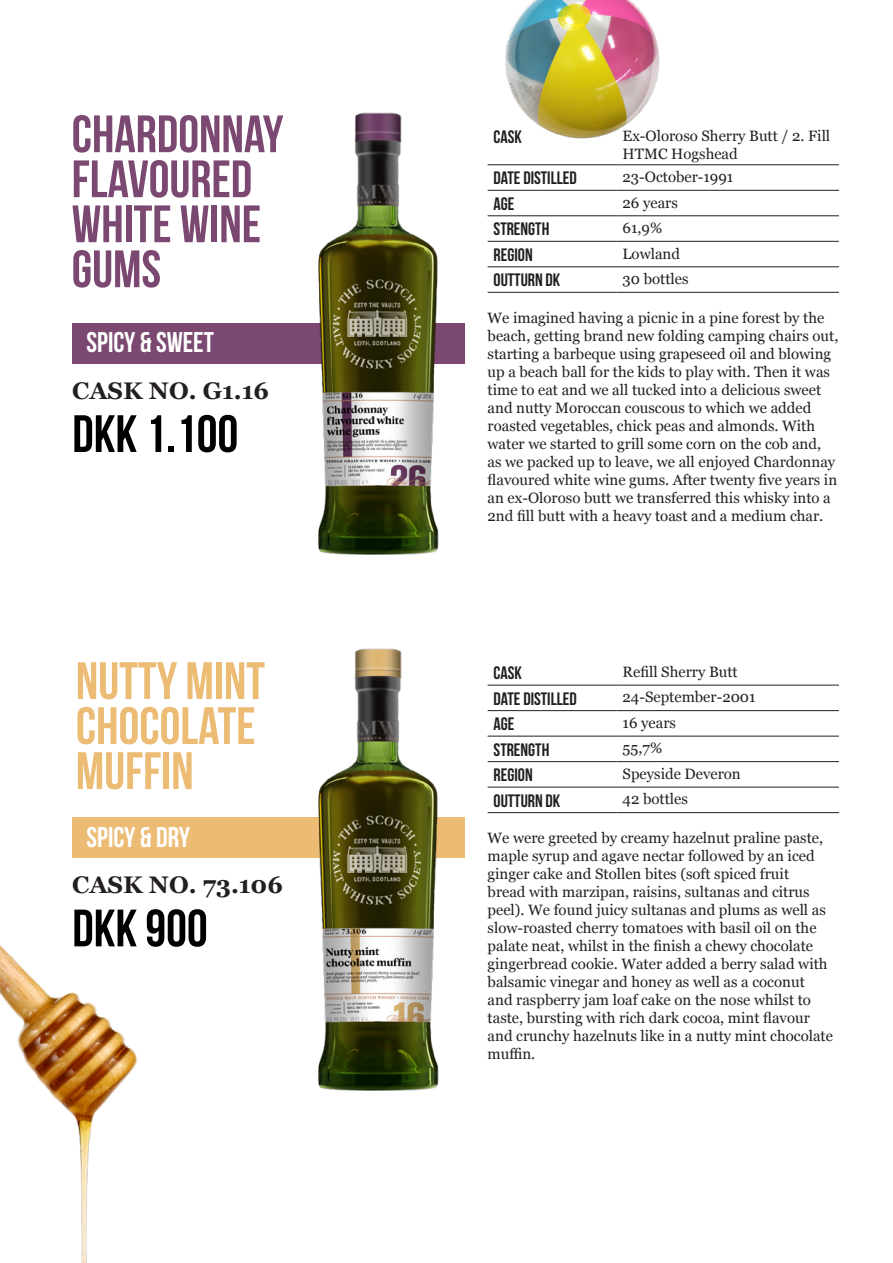
<style>
.page{position:relative;width:893px;height:1263px;background:#fff}
.page>*{position:absolute;margin:0;border:0;box-sizing:border-box;transform-origin:0 0}
.t1{font:700 52.5px/45px "Bebas Neue";color:#7a4871}
.t2{font:700 52.5px/45px "Bebas Neue";color:#ecbb74}
.t3{font:700 52.5px "Bebas Neue";color:#000001}
.t4{font:700 28.5px "Bebas Neue";color:#fff}
.t5{font:700 24px "Georgia";color:#231f20}
.t6{font:700 18px "Bebas Neue";color:#231f20}
.t7{font:15px/18px "Georgia";color:#231f20}
</style>
<div class="page">
<div style="left:72px;top:323px;width:393px;height:41px;background:#7a4871"></div>
<div style="left:72px;top:817px;width:393px;height:41px;background:#ecbb74"></div>
<img style="left:318px;top:112px;width:121px;height:443px">
<img style="left:318px;top:648px;width:121px;height:443px">
<hr style="left:488px;top:164px;width:129px;height:1px;background:#231f20">
<hr style="left:617px;top:164px;width:222px;height:1px;background:#231f20">
<hr style="left:488px;top:190px;width:129px;height:1px;background:#231f20">
<hr style="left:617px;top:190px;width:222px;height:1px;background:#231f20">
<hr style="left:488px;top:215px;width:129px;height:1px;background:#231f20">
<hr style="left:617px;top:215px;width:222px;height:1px;background:#231f20">
<hr style="left:488px;top:241px;width:129px;height:1px;background:#231f20">
<hr style="left:617px;top:241px;width:222px;height:1px;background:#231f20">
<hr style="left:488px;top:266px;width:129px;height:1px;background:#231f20">
<hr style="left:617px;top:266px;width:222px;height:1px;background:#231f20">
<hr style="left:488px;top:292px;width:129px;height:1px;background:#231f20">
<hr style="left:617px;top:292px;width:222px;height:1px;background:#231f20">
<hr style="left:488px;top:685px;width:129px;height:1px;background:#231f20">
<hr style="left:617px;top:685px;width:222px;height:1px;background:#231f20">
<hr style="left:488px;top:710px;width:129px;height:1px;background:#231f20">
<hr style="left:617px;top:710px;width:222px;height:1px;background:#231f20">
<hr style="left:488px;top:736px;width:129px;height:1px;background:#231f20">
<hr style="left:617px;top:736px;width:222px;height:1px;background:#231f20">
<hr style="left:488px;top:761px;width:129px;height:1px;background:#231f20">
<hr style="left:617px;top:761px;width:222px;height:1px;background:#231f20">
<hr style="left:488px;top:787px;width:129px;height:1px;background:#231f20">
<hr style="left:617px;top:787px;width:222px;height:1px;background:#231f20">
<hr style="left:488px;top:812px;width:129px;height:1px;background:#231f20">
<hr style="left:617px;top:812px;width:222px;height:1px;background:#231f20">
<img style="left:0;top:945px;width:138px;height:318px">
<img style="left:505px;top:0;width:154px;height:139px">
<p class="t1" style="left:72px;top:111px;width:213px">CHARDONNAY<br>FLAVOURED</p>
<p class="t1" style="left:72px;top:201px;width:191px">WHITE WINE</p>
<p class="t1" style="left:72px;top:246px;width:91px">GUMS</p>
<p class="t4" style="left:86px;top:327px;width:129px">SPICY &amp; SWEET</p>
<p class="t5" style="left:72px;top:372px;width:198px">CASK NO. G1.16</p>
<p class="t3" style="left:72px;top:405px;width:167px">DKK 1.100</p>
<p class="t2" style="left:76px;top:658px;width:191px">NUTTY MINT<br>CHOCOLATE<br>MUFFIN</p>
<p class="t4" style="left:86px;top:821px;width:105px">SPICY &amp; DRY</p>
<p class="t5" style="left:72px;top:867px;width:212px">CASK NO. 73.106</p>
<p class="t3" style="left:72px;top:899px;width:137px">DKK 900</p>
<p class="t6" style="left:494px;top:127px;width:30px">CASK</p>
<p class="t7" style="left:623px;top:126px;width:209px">Ex-Oloroso Sherry Butt / 2. Fill<br>HTMC Hogshead</p>
<p class="t6" style="left:494px;top:168px;width:85px">DATE DISTILLED</p>
<p class="t7" style="left:623px;top:167px;width:112px">23-October-1991</p>
<p class="t6" style="left:494px;top:194px;width:22px">AGE</p>
<p class="t7" style="left:623px;top:193px;width:57px">26 years</p>
<p class="t6" style="left:494px;top:219px;width:57px">STRENGTH</p>
<p class="t7" style="left:623px;top:218px;width:41px">61,9%</p>
<p class="t6" style="left:494px;top:245px;width:41px">REGION</p>
<p class="t7" style="left:623px;top:244px;width:59px">Lowland</p>
<p class="t6" style="left:494px;top:270px;width:68px">OUTTURN DK</p>
<p class="t7" style="left:623px;top:269px;width:67px">30 bottles</p>
<p class="t7" style="left:488px;top:308px;width:352px">We imagined having a picnic in a pine forest by the beach, getting brand new folding camping chairs out, starting a barbeque using grapeseed oil and blowing up a beach ball for the kids to play with. Then it was time to eat and we all tucked into a delicious sweet and nutty Moroccan couscous to which we added roasted vegetables, chick peas and almonds. With water we started to grill some corn on the cob and, as we packed up to leave, we all enjoyed Chardonnay flavoured white wine gums. After twenty five years in an ex-Oloroso butt we transferred this whisky into a 2nd fill butt with a heavy toast and a medium char.</p>
<p class="t6" style="left:494px;top:663px;width:30px">CASK</p>
<p class="t7" style="left:623px;top:662px;width:117px">Refill Sherry Butt</p>
<p class="t6" style="left:494px;top:688px;width:85px">DATE DISTILLED</p>
<p class="t7" style="left:623px;top:688px;width:134px">24-September-2001</p>
<p class="t6" style="left:494px;top:714px;width:22px">AGE</p>
<p class="t7" style="left:623px;top:713px;width:55px">16 years</p>
<p class="t6" style="left:494px;top:739px;width:57px">STRENGTH</p>
<p class="t7" style="left:623px;top:739px;width:41px">55,7%</p>
<p class="t6" style="left:494px;top:765px;width:41px">REGION</p>
<p class="t7" style="left:623px;top:764px;width:120px">Speyside Deveron</p>
<p class="t6" style="left:494px;top:790px;width:68px">OUTTURN DK</p>
<p class="t7" style="left:623px;top:790px;width:67px">42 bottles</p>
<p class="t7" style="left:488px;top:828px;width:347px">We were greeted by creamy hazelnut praline paste, maple syrup and agave nectar followed by an iced ginger cake and Stollen bites (soft spiced fruit<br>bread with marzipan, raisins, sultanas and citrus peel). We found juicy sultanas and plums as well as slow-roasted cherry tomatoes with basil oil on the palate neat, whilst in the finish a chewy chocolate gingerbread cookie. Water added a berry salad with balsamic vinegar and honey as well as a coconut and raspberry jam loaf cake on the nose whilst to taste, bursting with rich dark cocoa, mint flavour and crunchy hazelnuts like in a nutty mint chocolate muffin.</p>
</div>
